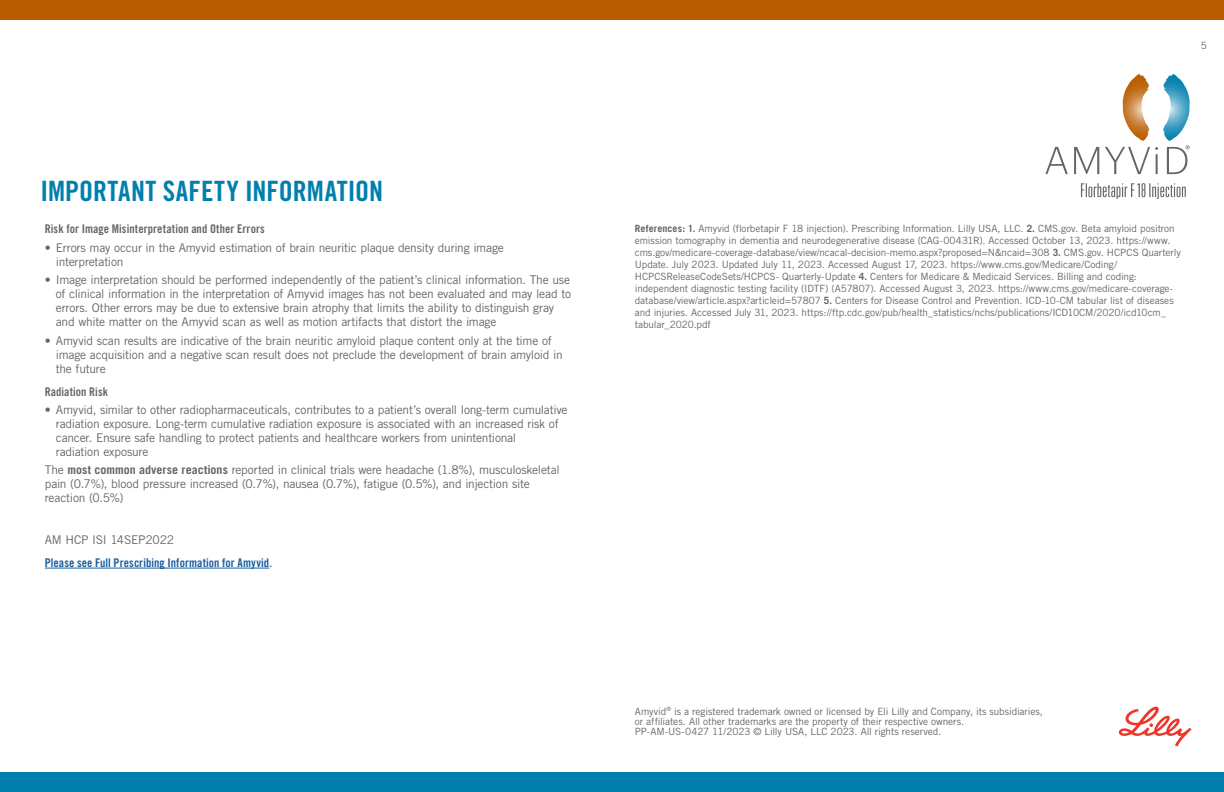
<style>
.page{position:relative;width:1224px;height:792px;background:#fff}
.page>*{position:absolute;margin:0;border:0;box-sizing:border-box;transform-origin:0 0}
.Headline{font:28px "Trade Gothic LT Std Bd Cn 20";letter-spacing:.005em;color:#007fad}
.Bullet{font:12px/14px "Trade Gothic LT Std";letter-spacing:-.02em;color:#63666a}
.Body{font:12px/14px "Trade Gothic LT Std";letter-spacing:-.015em;color:#63666a}
.Subhead{font:12px "Trade Gothic LT Std Bd Cn 20";letter-spacing:.005em;color:#63666a}
.Subhead-2{font:12px "Trade Gothic LT Std Bd Cn 20";letter-spacing:.005em;color:#175d9e}
.Subhead-3{font:12px "Trade Gothic LT Std";letter-spacing:-.02em;color:#63666a}
.Body-2{font:10px/12px "Trade Gothic LT Std";letter-spacing:-.01em;color:#63666a}
.s1{font-weight:700}
.s2{color:#63666a}
</style>
<div class="page">
<svg style="left:1119px;top:707px;width:73px;height:39px"></svg>
<div style="left:0;top:0;width:1224px;height:20px;background:#ba5d00"></div>
<div style="left:0;top:773px;width:1224px;height:19px;background:#007fad"></div>
<svg style="left:1081px;top:183px;width:105px;height:16px"></svg>
<svg style="left:1045px;top:145px;width:145px;height:29px"></svg>
<svg style="left:1169px;top:74px;width:5px;height:3px"></svg>
<svg style="left:1127px;top:74px;width:12px;height:13px"></svg>
<hr style="left:45px;top:568px;width:224px;height:1px;background:#175d9e">
<p class="Headline" style="left:40px;top:174px;width:344px">IMPORTANT SAFETY INFORMATION</p>
<p class="Subhead" style="left:45px;top:222px;width:222px">Risk for Image Misinterpretation and Other Errors</p>
<p class="Bullet" style="left:56px;top:240px;width:449px;text-indent:-11px">• Errors may occur in the Amyvid estimation of brain neuritic plaque density during image interpretation</p>
<p class="Bullet" style="left:56px;top:273px;width:517px;text-indent:-11px">• Image interpretation should be performed independently of the patient’s clinical information. The use of clinical information in the interpretation of Amyvid images has not been evaluated and may lead to errors. Other errors may be due to extensive brain atrophy that limits the ability to distinguish gray and white matter on the Amyvid scan as well as motion artifacts that distort the image</p>
<p class="Bullet" style="left:56px;top:333px;width:508px;text-indent:-11px">• Amyvid scan results are indicative of the brain neuritic amyloid plaque content only at the time of image acquisition and a negative scan result does not preclude the development of brain amyloid in the future</p>
<p class="Subhead" style="left:45px;top:384px;width:65px">Radiation Risk</p>
<p class="Bullet" style="left:56px;top:403px;width:513px;text-indent:-11px">• Amyvid, similar to other radiopharmaceuticals, contributes to a patient’s overall long-term cumulative radiation exposure. Long-term cumulative radiation exposure is associated with an increased risk of cancer. Ensure safe handling to protect patients and healthcare workers from unintentional<br>radiation exposure</p>
<p class="Body" style="left:45px;top:463px;width:516px">The <span class="s1">most common adverse reactions</span> reported in clinical trials were headache (1.8%), musculoskeletal pain (0.7%), blood pressure increased (0.7%), nausea (0.7%), fatigue (0.5%), and injection site reaction (0.5%)</p>
<p class="Subhead-3" style="left:45px;top:532px;width:131px">AM HCP ISI 14SEP2022</p>
<p class="Subhead-2" style="left:45px;top:555px;width:229px">Please see Full Prescribing Information for Amyvid<span class="s2">.</span></p>
<p class="Body-2" style="left:1201px;top:39px;width:8px">5</p>
<p class="Body-2" style="left:635px;top:222px;width:547px"><span class="s1">References: 1.</span> Amyvid (florbetapir F 18 injection). Prescribing Information. Lilly USA, LLC. <span class="s1">2.</span> CMS.gov. Beta amyloid positron emission tomography in dementia and neurodegenerative disease (CAG-00431R). Accessed October 13, 2023. https://www. cms.gov/medicare-coverage-database/view/ncacal-decision-memo.aspx?proposed=N&amp;ncaid=308 <span class="s1">3.</span> CMS.gov. HCPCS Quarterly Update. July 2023. Updated July 11, 2023. Accessed August 17, 2023. https://www.cms.gov/Medicare/Coding/ HCPCSReleaseCodeSets/HCPCS- Quarterly-Update <span class="s1">4.</span> Centers for Medicare &amp; Medicaid Services. Billing and coding: independent diagnostic testing facility (IDTF) (A57807). Accessed August 3, 2023. https://www.cms.gov/medicare-coverage&shy;database/view/article.aspx?articleid=57807 <span class="s1">5.</span> Centers for Disease Control and Prevention. ICD-10-CM tabular list of diseases and injuries. Accessed July 31, 2023. https://ftp.cdc.gov/pub/health_statistics/nchs/publications/ICD10CM/2020/icd10cm_ tabular_2020.pdf</p>
<p class="Body-2" style="left:635px;top:706px;width:410px;line-height:10px">Amyvid<sup>®</sup> is a registered trademark owned or licensed by Eli Lilly and Company, its subsidiaries, or affiliates. All other trademarks are the property of their respective owners.<br>PP-AM-US-0427 11/2023 © Lilly USA, LLC 2023. All rights reserved.</p>
</div>
